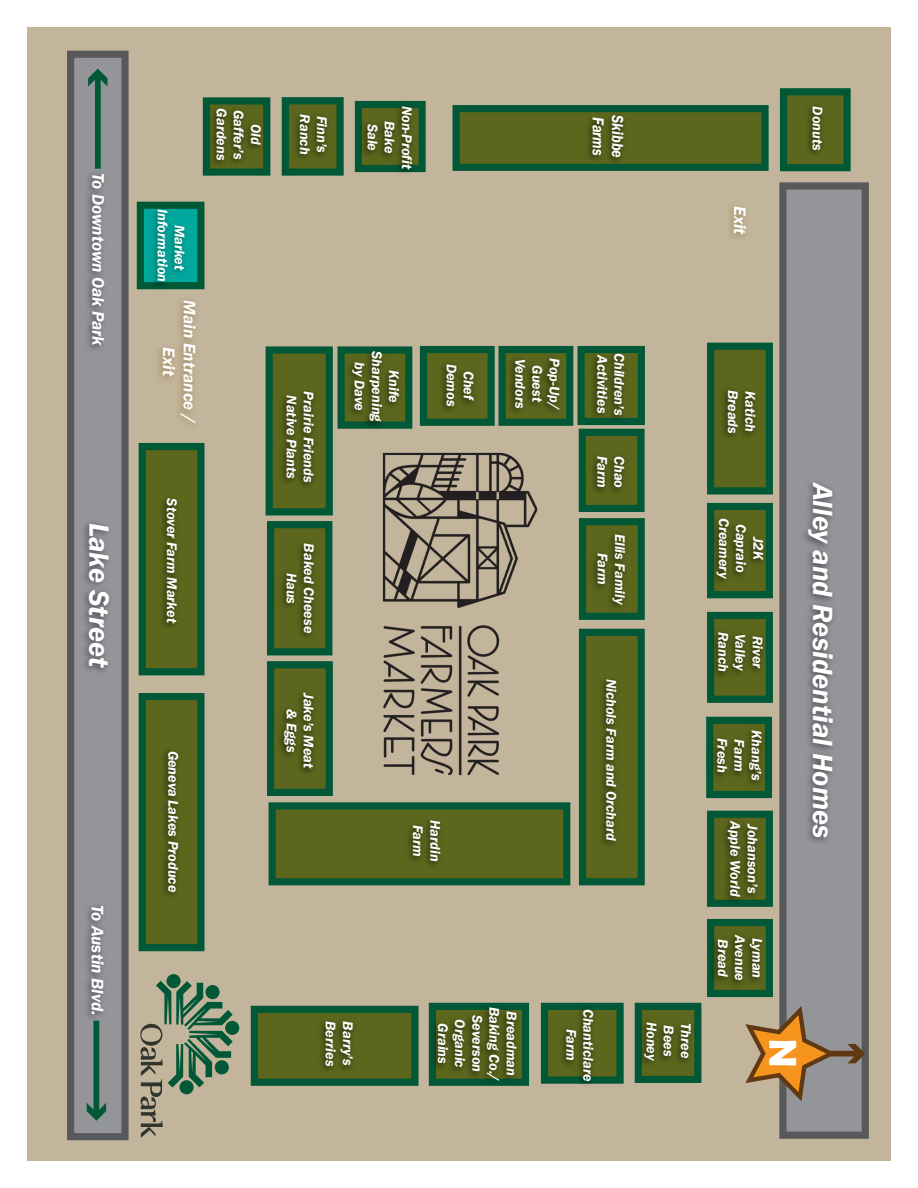
<style>
.page{position:relative;width:918px;height:1188px;background:#fff}
.page>*{position:absolute;margin:0;border:0;box-sizing:border-box;transform-origin:0 0}
.t1{font:700 38.1px "Berlin Sans FB Demi";color:#fff}
.t2{font:italic 600 28.65px "Franklin Gothic";color:#fff}
.t3{font:italic 600 17.25px/20.5px "Franklin Gothic";color:#fff;text-align:center}
.t4{font:italic 600 16.35px "Franklin Gothic";color:#fff;scale:.88 1}
.t5{font:italic 600 14.25px/17.2px "Franklin Gothic";color:#fff;text-align:center}
</style>
<div class="page">
<div style="left:27px;top:27px;width:864px;height:1134px;background:#c2b59b"></div>
<div style="left:711px;top:346px;width:58px;height:145px;background:#5c671d"></div>
<div style="left:707px;top:343px;width:66px;height:151px;border:7px solid #005837"></div>
<div style="left:582px;top:632px;width:59px;height:250px;background:#5c671d"></div>
<div style="left:579px;top:629px;width:66px;height:256px;border:7px solid #005837"></div>
<div style="left:271px;top:665px;width:58px;height:127px;background:#5c671d"></div>
<div style="left:267px;top:661px;width:66px;height:135px;border:7px solid #005837"></div>
<div style="left:142px;top:447px;width:59px;height:225px;background:#5c671d"></div>
<div style="left:139px;top:443px;width:65px;height:232px;border:7px solid #005837"></div>
<div style="left:142px;top:697px;width:59px;height:251px;background:#5c671d"></div>
<div style="left:139px;top:693px;width:65px;height:258px;border:7px solid #005837"></div>
<div style="left:254px;top:1009px;width:161px;height:73px;background:#5c671d"></div>
<div style="left:251px;top:1006px;width:168px;height:80px;border:7px solid #005837"></div>
<div style="left:456px;top:109px;width:309px;height:58px;background:#5c671d"></div>
<div style="left:453px;top:105px;width:316px;height:66px;border:7px solid #005837"></div>
<div style="left:272px;top:806px;width:295px;height:76px;background:#5c671d"></div>
<div style="left:269px;top:802px;width:301px;height:83px;border:7px solid #005837"></div>
<div style="left:269px;top:350px;width:60px;height:162px;background:#5c671d"></div>
<div style="left:266px;top:346px;width:67px;height:169px;border:7px solid #005837"></div>
<div style="left:267px;top:521px;width:65px;height:134px;border:7px solid #005837"></div>
<div style="left:140px;top:205px;width:61px;height:81px;background:#00a79d"></div>
<div style="left:137px;top:202px;width:67px;height:87px;border:7px solid #005837"></div>
<div style="left:338px;top:346px;width:74px;height:83px;border:7px solid #005837"></div>
<div style="left:71px;top:54px;width:54px;height:1083px;background:#939598"></div>
<div style="left:67px;top:51px;width:62px;height:1089px;border:7px solid #58595b"></div>
<div style="left:783px;top:186px;width:82px;height:949px;background:#939598"></div>
<div style="left:779px;top:182px;width:90px;height:957px;border:7px solid #58595b"></div>
<div style="left:772px;top:1051px;width:87px;height:6px;background:#603913"></div>
<svg style="left:847px;top:1044px;width:18px;height:19px"></svg>
<div style="left:94px;top:1021px;width:5px;height:93px;background:#005837"></div>
<svg style="left:87px;top:1103px;width:19px;height:18px"></svg>
<div style="left:95px;top:75px;width:6px;height:94px;background:#005837"></div>
<svg style="left:88px;top:69px;width:20px;height:18px"></svg>
<svg style="left:745px;top:1006px;width:92px;height:100px"></svg>
<img style="left:711px;top:366px;width:71px;height:96px">
<img style="left:580px;top:518px;width:65px;height:140px">
<img style="left:136px;top:277px;width:69px;height:173px">
<img style="left:267px;top:526px;width:56px;height:151px">
<img style="left:271px;top:668px;width:52px;height:128px">
<img style="left:139px;top:737px;width:39px;height:173px">
<img style="left:138px;top:468px;width:39px;height:189px">
<img style="left:67px;top:131px;width:37px;height:261px">
<img style="left:67px;top:832px;width:37px;height:260px">
<img style="left:69px;top:467px;width:41px;height:260px">
<img style="left:265px;top:353px;width:58px;height:173px">
<img style="left:578px;top:669px;width:65px;height:185px">
<img style="left:707px;top:617px;width:65px;height:123px">
<img style="left:555px;top:105px;width:78px;height:66px">
<img style="left:142px;top:201px;width:52px;height:133px">
<img style="left:379px;top:802px;width:71px;height:84px">
<img style="left:706px;top:706px;width:65px;height:93px">
<img style="left:300px;top:1005px;width:62px;height:81px">
<img style="left:707px;top:874px;width:82px;height:173px">
<div style="left:225px;top:1021px;width:14px;height:14px;background:#005837;border-radius:50%"></div>
<div style="left:166px;top:974px;width:15px;height:14px;background:#005837;border-radius:50%"></div>
<svg style="left:140px;top:981px;width:93px;height:157px"></svg>
<div style="left:707px;top:811px;width:66px;height:96px;border:7px solid #005837"></div>
<img style="left:634px;top:1002px;width:66px;height:81px">
<div style="left:544px;top:1006px;width:76px;height:74px;background:#5c671d"></div>
<div style="left:541px;top:1003px;width:83px;height:81px;border:7px solid #005837"></div>
<div style="left:429px;top:1003px;width:100px;height:83px;border:7px solid #005837"></div>
<img style="left:428px;top:1002px;width:98px;height:84px">
<img style="left:540px;top:1002px;width:63px;height:83px">
<div style="left:784px;top:92px;width:63px;height:76px;background:#5c671d"></div>
<div style="left:780px;top:88px;width:71px;height:83px;border:7px solid #005837"></div>
<img style="left:761px;top:88px;width:71px;height:129px">
<img style="left:705px;top:136px;width:72px;height:102px">
<div style="left:282px;top:97px;width:62px;height:79px;border:7px solid #005837"></div>
<img style="left:270px;top:97px;width:67px;height:79px">
<img style="left:707px;top:483px;width:66px;height:134px">
<img style="left:706px;top:774px;width:61px;height:173px">
<div style="left:355px;top:101px;width:71px;height:71px;border:7px solid #005837"></div>
<img style="left:202px;top:97px;width:68px;height:79px">
<div style="left:579px;top:429px;width:66px;height:83px;border:7px solid #005837"></div>
<img style="left:582px;top:425px;width:63px;height:135px">
<img style="left:382px;top:452px;width:156px;height:324px">
<div style="left:423px;top:350px;width:68px;height:72px;background:#5c671d"></div>
<div style="left:420px;top:346px;width:75px;height:80px;border:7px solid #005837"></div>
<div style="left:581px;top:350px;width:60px;height:72px;background:#5c671d"></div>
<div style="left:578px;top:346px;width:67px;height:79px;border:7px solid #005837"></div>
<img style="left:412px;top:346px;width:71px;height:108px">
<img style="left:498px;top:346px;width:65px;height:107px">
<img style="left:337px;top:346px;width:71px;height:110px">
<img style="left:563px;top:346px;width:71px;height:107px">
<img style="left:354px;top:100px;width:68px;height:73px">
<p class="t3" style="left:109px;top:173px;width:175px;rotate:90deg">To Downtown Oak Park</p>
<p class="t2" style="left:118px;top:523px;width:146px;rotate:90deg">Lake Street</p>
<p class="t3" style="left:108px;top:905px;width:112px;rotate:90deg">To Austin Blvd.</p>
<p class="t5" style="left:188px;top:209px;width:75px;rotate:90deg">Market<br>Information</p>
<p class="t3" style="left:200px;top:300px;width:126px;rotate:90deg">Main Entrance /<br>Exit</p>
<p class="t5" style="left:230px;top:108px;width:54px;rotate:90deg">Gardens</p>
<p class="t5" style="left:247px;top:110px;width:51px;rotate:90deg">Gaffer’s</p>
<p class="t5" style="left:264px;top:124px;width:22px;rotate:90deg">Old</p>
<p class="t5" style="left:180px;top:498px;width:126px;rotate:90deg">Stover Farm Market</p>
<p class="t5" style="left:314px;top:114px;width:42px;rotate:90deg">Ranch</p>
<p class="t5" style="left:331px;top:116px;width:39px;rotate:90deg">Finn’s</p>
<p class="t5" style="left:300px;top:395px;width:85px;rotate:90deg">Native Plants</p>
<p class="t5" style="left:317px;top:391px;width:93px;rotate:90deg">Prairie Friends</p>
<p class="t5" style="left:317px;top:543px;width:91px;rotate:90deg">Baked Cheese<br>Haus</p>
<p class="t5" style="left:182px;top:751px;width:143px;rotate:90deg">Geneva Lakes Produce</p>
<p class="t5" style="left:317px;top:693px;width:77px;rotate:90deg">Jake’s Meat &amp; Eggs</p>
<p class="t5" style="left:416px;top:106px;width:65px;rotate:90deg">Non-Profit</p>
<p class="t5" style="left:381px;top:124px;width:29px;rotate:90deg">Sale</p>
<p class="t5" style="left:398px;top:121px;width:34px;rotate:90deg">Bake</p>
<p class="t4" style="left:609px;top:117px;width:45px;rotate:90deg">Farms</p>
<p class="t4" style="left:628px;top:115px;width:50px;rotate:90deg">Skibbe</p>
<p class="t5" style="left:403px;top:351px;width:73px;rotate:90deg">Knife<br>Sharpening by Dave</p>
<p class="t5" style="left:611px;top:355px;width:60px;rotate:90deg">Activities</p>
<p class="t5" style="left:628px;top:353px;width:65px;rotate:90deg">Children’s</p>
<p class="t5" style="left:477px;top:364px;width:45px;rotate:90deg">Chef<br>Demos</p>
<p class="t5" style="left:563px;top:358px;width:55px;rotate:90deg">Pop-Up/<br>Guest<br>Vendors</p>
<p class="t5" style="left:611px;top:456px;width:33px;rotate:90deg">Farm</p>
<p class="t5" style="left:628px;top:456px;width:34px;rotate:90deg">Chao</p>
<p class="t5" style="left:444px;top:820px;width:43px;rotate:90deg">Hardin<br>Farm</p>
<p class="t5" style="left:629px;top:534px;width:73px;rotate:90deg">Ellis Family<br>Farm</p>
<p class="t5" style="left:620px;top:679px;width:164px;rotate:90deg">Nichols Farm and Orchard</p>
<p class="t5" style="left:339px;top:1021px;width:47px;rotate:90deg">Berries</p>
<p class="t5" style="left:357px;top:1021px;width:46px;rotate:90deg">Barry’s</p>
<p class="t5" style="left:520px;top:1007px;width:78px;rotate:90deg">Breadman<br>Baking Co./</p>
<p class="t5" style="left:469px;top:1019px;width:50px;rotate:90deg">Organic</p>
<p class="t5" style="left:486px;top:1015px;width:58px;rotate:90deg">Severson</p>
<p class="t5" style="left:452px;top:1023px;width:42px;rotate:90deg">Grains</p>
<p class="t5" style="left:597px;top:1009px;width:74px;rotate:90deg">Chanticlare<br>Farm</p>
<p class="t5" style="left:660px;top:1022px;width:41px;rotate:90deg">Honey</p>
<p class="t5" style="left:677px;top:1025px;width:33px;rotate:90deg">Bees</p>
<p class="t5" style="left:694px;top:1023px;width:36px;rotate:90deg">Three</p>
<p class="t3" style="left:750px;top:206px;width:31px;rotate:90deg">Exit</p>
<p class="t5" style="left:826px;top:106px;width:46px;rotate:90deg">Donuts</p>
<p class="t5" style="left:742px;top:390px;width:46px;rotate:90deg">Breads</p>
<p class="t5" style="left:759px;top:391px;width:42px;rotate:90deg">Katich</p>
<p class="t5" style="left:767px;top:518px;width:63px;rotate:90deg">J2K<br>Capraio<br>Creamery</p>
<p class="t5" style="left:732px;top:632px;width:42px;rotate:90deg">Ranch</p>
<p class="t5" style="left:749px;top:634px;width:39px;rotate:90deg">Valley</p>
<p class="t5" style="left:766px;top:636px;width:34px;rotate:90deg">River</p>
<p class="t5" style="left:765px;top:730px;width:52px;rotate:90deg">Khang’s</p>
<p class="t5" style="left:731px;top:738px;width:36px;rotate:90deg">Fresh</p>
<p class="t5" style="left:748px;top:739px;width:33px;rotate:90deg">Farm</p>
<p class="t5" style="left:744px;top:821px;width:77px;rotate:90deg">Apple World</p>
<p class="t5" style="left:761px;top:824px;width:71px;rotate:90deg">Johanson’s</p>
<p class="t5" style="left:731px;top:939px;width:39px;rotate:90deg">Bread</p>
<p class="t5" style="left:749px;top:935px;width:47px;rotate:90deg">Avenue</p>
<p class="t5" style="left:766px;top:938px;width:42px;rotate:90deg">Lyman</p>
<p class="t2" style="left:841px;top:483px;width:357px;rotate:90deg">Alley and Residential Homes</p>
<p class="t1" style="left:805px;top:1039px;width:30px;rotate:90deg">N</p>
</div>
